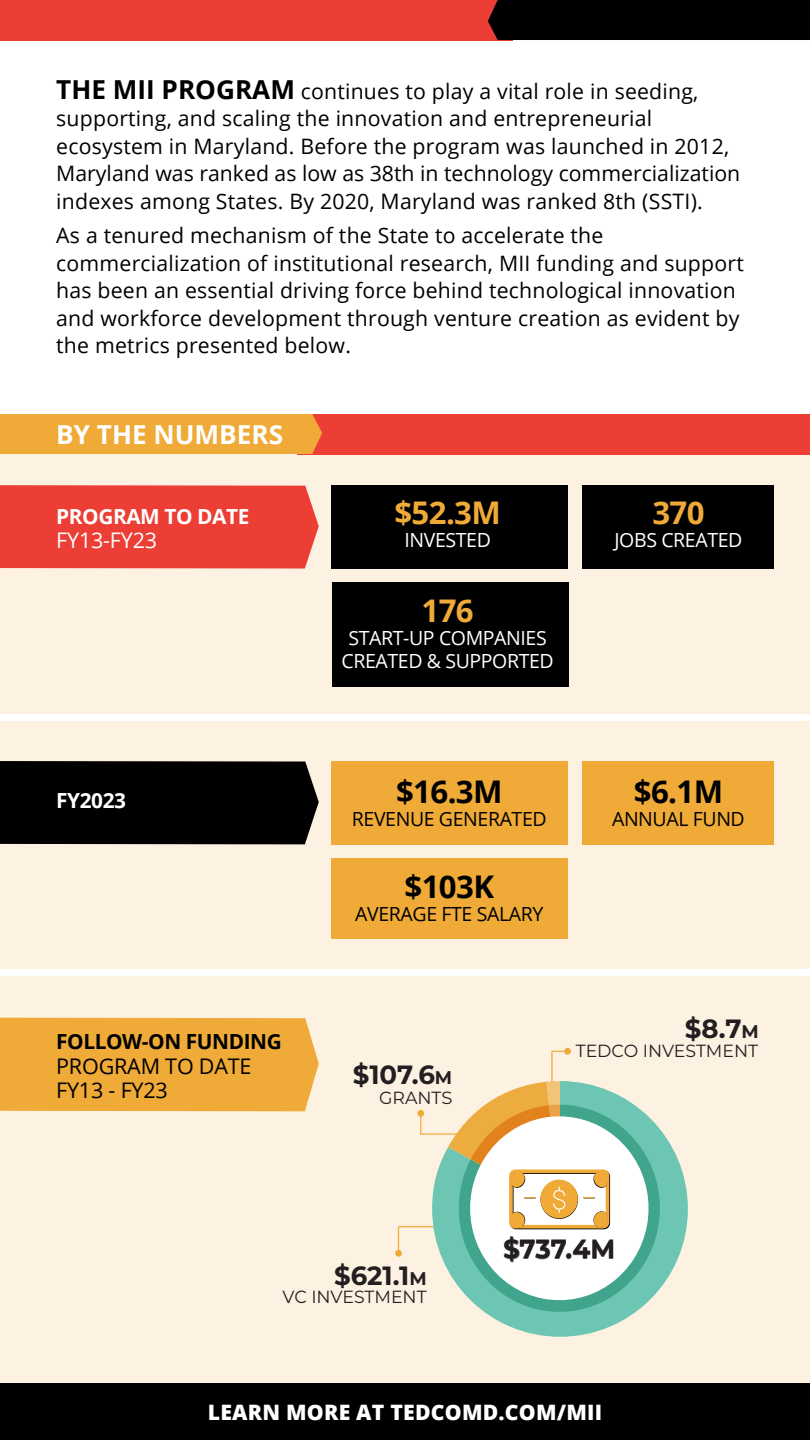
<style>
.page{position:relative;width:810px;height:1440px;background:#fff}
.page>*{position:absolute;margin:0;border:0;box-sizing:border-box;transform-origin:0 0}
.t1{font:700 31.25px "Open Sans";letter-spacing:-.02em;color:#000}
.t2{font:700 31.25px "Open Sans";letter-spacing:-.02em;color:#efaa37}
.t3{font:700 26.5px "Montserrat";color:#231f20}
.t4{font:700 26.25px "Open Sans";color:#fff}
.t5{font:21.5px/24.2px "Open Sans";letter-spacing:-.01em;color:#000}
.t6{font:21.5px "Open Sans";letter-spacing:-.01em;color:#fff}
.t7{font:21.25px/27.5px "Open Sans";letter-spacing:.01em;color:#000}
.t8{font:800 21.25px "Open Sans";letter-spacing:.01em;color:#fff}
.t9{font:700 20.75px "Open Sans";letter-spacing:-.02em;color:#fff}
.t10{font:700 20.75px "Open Sans";letter-spacing:-.02em;color:#000}
.t11{font:19.5px/23px "Open Sans";letter-spacing:-.02em;color:#fff;text-align:center}
.t12{font:19.5px "Open Sans";letter-spacing:-.02em;color:#000}
.t13{font:17.5px "Montserrat";color:#231f20}
.s1{font-weight:700;font-size:26.25px}
.s2{font-size:18.25px}
</style>
<div class="page">
<div style="left:0;top:1382px;width:810px;height:58px;background:#000"></div>
<div style="left:0;top:454px;width:810px;height:260px;background:#fdf1e1"></div>
<div style="left:0;top:721px;width:810px;height:248px;background:#fdf1e1"></div>
<div style="left:0;top:976px;width:810px;height:406px;background:#fdf1e1"></div>
<div style="left:0;top:485px;width:319px;height:84px;background:#ec3e34"></div>
<div style="left:0;top:761px;width:319px;height:83px;background:#000"></div>
<div style="left:0;top:1018px;width:319px;height:93px;background:#efaa37"></div>
<div style="left:331px;top:485px;width:236px;height:84px;background:#000"></div>
<div style="left:331px;top:761px;width:236px;height:83px;background:#efaa37"></div>
<div style="left:333px;top:582px;width:236px;height:105px;background:#000"></div>
<div style="left:331px;top:858px;width:236px;height:80px;background:#efaa37"></div>
<div style="left:583px;top:485px;width:191px;height:84px;background:#000"></div>
<div style="left:583px;top:761px;width:191px;height:83px;background:#efaa37"></div>
<svg style="left:552px;top:1051px;width:12px;height:1px"></svg>
<hr style="left:551px;top:1052px;width:2px;height:32px;background:#efaa37">
<div style="left:564px;top:1048px;width:7px;height:7px;background:#efaa37;border-radius:50%"></div>
<hr style="left:421px;top:1133px;width:38px;height:2px;background:#efaa37">
<svg style="left:420px;top:1117px;width:1px;height:17px"></svg>
<div style="left:417px;top:1110px;width:7px;height:7px;background:#efaa37;border-radius:50%"></div>
<svg style="left:398px;top:1228px;width:1px;height:22px"></svg>
<hr style="left:399px;top:1226px;width:38px;height:1px;background:#efaa37">
<div style="left:395px;top:1250px;width:7px;height:7px;background:#efaa37;border-radius:50%"></div>
<svg style="left:432px;top:1129px;width:256px;height:208px"></svg>
<svg style="left:448px;top:1081px;width:212px;height:231px;background:#cadac3"></svg>
<div style="left:0;top:0;width:513px;height:40px;background:#ec3e34"></div>
<div style="left:297px;top:414px;width:513px;height:40px;background:#ec3e34"></div>
<div style="left:488px;top:0;width:322px;height:40px;background:#000"></div>
<div style="left:0;top:414px;width:322px;height:40px;background:#efaa37"></div>
<p class="t7" style="left:56px;top:77px;width:686px"><span class="s1">THE MII PROGRAM</span> continues to play a vital role in seeding, supporting, and scaling the innovation and entrepreneurial ecosystem in Maryland. Before the program was launched in 2012, Maryland was ranked as low as 38th in technology commercialization indexes among States. By 2020, Maryland was ranked 8th (SSTI).</p>
<p class="t7" style="left:56px;top:221px;width:689px">As a tenured mechanism of the State to accelerate the commercialization of institutional research, MII funding and support has been an essential driving force behind technological innovation and workforce development through venture creation as evident by the metrics presented below.</p>
<p class="t4" style="left:56px;top:416px;width:228px">BY THE NUMBERS</p>
<p class="t9" style="left:56px;top:502px;width:195px">PROGRAM TO DATE</p>
<p class="t6" style="left:56px;top:526px;width:102px">FY13-FY23</p>
<p class="t9" style="left:56px;top:785px;width:71px">FY2023</p>
<p class="t10" style="left:56px;top:1027px;width:227px">FOLLOW-ON FUNDING</p>
<p class="t5" style="left:56px;top:1053px;width:197px">PROGRAM TO DATE<br>FY13 - FY23</p>
<h1 class="t2" style="left:394px;top:491px;width:108px">$52.3M</h1>
<p class="t11" style="left:404px;top:528px;width:88px">INVESTED</p>
<h1 class="t2" style="left:422px;top:589px;width:54px">176</h1>
<p class="t11" style="left:341px;top:626px;width:214px">START-UP COMPANIES<br>CREATED &amp; SUPPORTED</p>
<h1 class="t2" style="left:652px;top:491px;width:54px">370</h1>
<p class="t11" style="left:614px;top:528px;width:129px">JOBS CREATED</p>
<h1 class="t1" style="left:396px;top:769px;width:108px">$16.3M</h1>
<p class="t12" style="left:352px;top:805px;width:196px">REVENUE GENERATED</p>
<h1 class="t1" style="left:405px;top:865px;width:91px">$103K</h1>
<p class="t12" style="left:355px;top:901px;width:190px">AVERAGE FTE SALARY</p>
<h1 class="t1" style="left:634px;top:769px;width:91px">$6.1M</h1>
<p class="t12" style="left:612px;top:805px;width:134px">ANNUAL FUND</p>
<p class="t3" style="left:353px;top:1055px;width:101px">$107.6<span class="s2">M</span></p>
<p class="t13" style="left:379px;top:1086px;width:74px">GRANTS</p>
<p class="t3" style="left:685px;top:1010px;width:75px">$8.7<span class="s2">M</span></p>
<p class="t13" style="left:576px;top:1039px;width:184px">TEDCO INVESTMENT</p>
<p class="t3" style="left:334px;top:1256px;width:94px">$621.1<span class="s2">M</span></p>
<p class="t13" style="left:283px;top:1285px;width:146px">VC INVESTMENT</p>
<p class="t3" style="left:503px;top:1230px;width:113px">$737.4M</p>
<p class="t8" style="left:208px;top:1396px;width:396px">LEARN MORE AT TEDCOMD.COM/MII</p>
</div>
